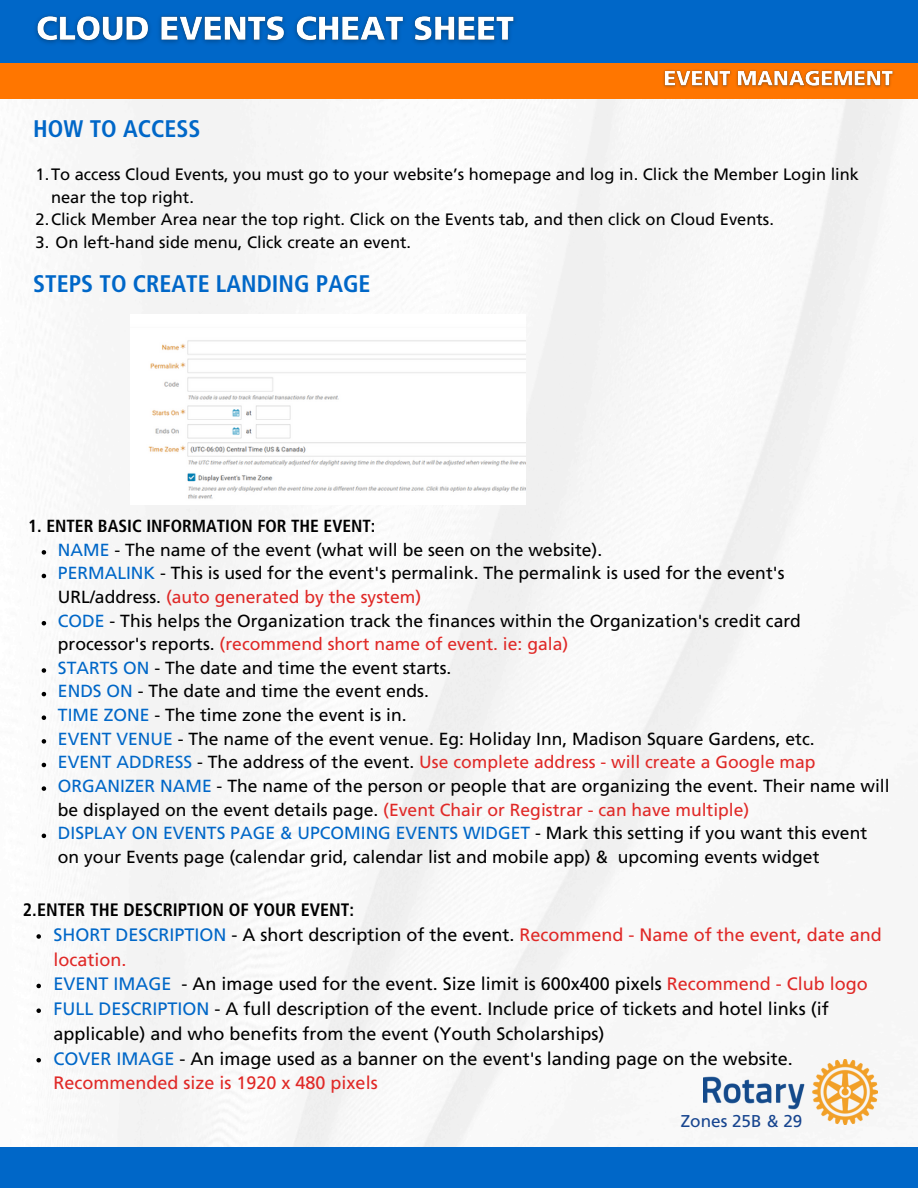
<style>
.page{position:relative;width:918px;height:1188px;background:#fff}
.page>*{position:absolute;margin:0;border:0;box-sizing:border-box;transform-origin:0 0}
.t1{font:700 condensed 24px "Frutiger LT Std";color:#0067c8}
.t2{font:18px/24.8px "Frutiger LT 55 Rm";color:#000}
.t3{font:18px/24.8px "Frutiger LT 55 Rm";color:#e02927}
.t4{font:700 condensed 18px "Frutiger LT Std";color:#000}
.t5{font:17.55px/23.7px "Frutiger LT 55 Rm";color:#000}
.t6{font:17.55px "Frutiger LT 55 Rm";color:#e02927}
.t7{font:700 condensed 17.55px "Frutiger LT Std";color:#000}
.t8{font:17.1px "Frutiger LT 55 Rm";color:#17458f}
.t9{font:16.5px/22.5px "Frutiger LT 55 Rm";color:#000}
.s1{color:#0067c8}
.s2{color:#e02927}
.s3{color:#000}
</style>
<div class="page">
<img style="left:0;top:98px;width:918px;height:1049px">
<img style="left:131px;top:314px;width:394px;height:190px">
<svg style="left:42px;top:550px;width:4px;height:5px"></svg>
<svg style="left:42px;top:574px;width:4px;height:4px"></svg>
<svg style="left:42px;top:621px;width:4px;height:4px"></svg>
<svg style="left:42px;top:668px;width:4px;height:5px"></svg>
<svg style="left:42px;top:692px;width:4px;height:4px"></svg>
<svg style="left:42px;top:715px;width:4px;height:5px"></svg>
<svg style="left:42px;top:739px;width:4px;height:5px"></svg>
<svg style="left:42px;top:763px;width:4px;height:4px"></svg>
<svg style="left:42px;top:786px;width:4px;height:5px"></svg>
<svg style="left:42px;top:834px;width:4px;height:4px"></svg>
<svg style="left:36px;top:934px;width:5px;height:5px"></svg>
<svg style="left:36px;top:984px;width:5px;height:4px"></svg>
<svg style="left:36px;top:1008px;width:5px;height:5px"></svg>
<svg style="left:36px;top:1058px;width:5px;height:4px"></svg>
<div style="left:0;top:1147px;width:918px;height:41px;background:#0067c8"></div>
<img style="left:703px;top:1059px;width:174px;height:66px">
<div style="left:0;top:63px;width:918px;height:35px;background:#ff7600"></div>
<div style="left:0;top:0;width:918px;height:63px;background:#0067c8"></div>
<img style="left:35px;top:15px;width:480px;height:29px">
<img style="left:663px;top:70px;width:231px;height:18px">
<h2 class="t1" style="left:33px;top:119px;width:169px">HOW TO ACCESS</h2>
<p class="t9" style="left:51px;top:164px;width:810px;text-indent:-15px">1.To access Cloud Events, you must go to your website’s homepage and log in. Click the Member Login link near the top right.</p>
<p class="t9" style="left:36px;top:209px;width:740px">2.Click Member Area near the top right. Click on the Events tab, and then click on Cloud Events.</p>
<p class="t9" style="left:36px;top:232px;width:377px">3. On left-hand side menu, Click create an event.</p>
<h2 class="t1" style="left:33px;top:274px;width:339px">STEPS TO CREATE LANDING PAGE</h2>
<p class="t7" style="left:28px;top:519px;width:349px">1. ENTER BASIC INFORMATION FOR THE EVENT:</p>
<h4 class="t5" style="left:58px;top:539px;width:546px"><span class="s1">NAME</span> - The name of the event (what will be seen on the website).</h4>
<p class="t5" style="left:58px;top:562px;width:728px"><span class="s1">PERMALINK</span> - This is used for the event's permalink. The permalink is used for the event's<br>URL/address. <span class="s2">(auto generated by the system)</span></p>
<p class="t5" style="left:58px;top:609px;width:745px"><span class="s1">CODE</span> - This helps the Organization track the finances within the Organization's credit card processor's reports. <span class="s2">(recommend short name of event. ie: gala)</span></p>
<p class="t5" style="left:58px;top:657px;width:395px"><span class="s1">STARTS ON</span> - The date and time the event starts.</p>
<p class="t5" style="left:58px;top:680px;width:373px"><span class="s1">ENDS ON</span> - The date and time the event ends.</p>
<p class="t5" style="left:58px;top:704px;width:350px"><span class="s1">TIME ZONE</span> - The time zone the event is in.</p>
<p class="t5" style="left:58px;top:728px;width:758px"><span class="s1">EVENT VENUE</span> - The name of the event venue. Eg: Holiday Inn, Madison Square Gardens, etc.</p>
<p class="t6" style="left:58px;top:754px;width:759px"><span class="s1">EVENT ADDRESS</span> <span class="s3">- The address of the event.</span> Use complete address - will create a Google map</p>
<p class="t5" style="left:58px;top:775px;width:833px"><span class="s1">ORGANIZER NAME</span> - The name of the person or people that are organizing the event. Their name will be displayed on the event details page. <span class="s2">(Event Chair or Registrar - can have multiple)</span></p>
<p class="t5" style="left:58px;top:822px;width:811px"><span class="s1">DISPLAY ON EVENTS PAGE &amp; UPCOMING EVENTS WIDGET</span> - Mark this setting if you want this event on your Events page (calendar grid, calendar list and mobile app) &amp; upcoming events widget</p>
<p class="t4" style="left:23px;top:903px;width:333px">2.ENTER THE DESCRIPTION OF YOUR EVENT:</p>
<h4 class="t3" style="left:54px;top:923px;width:830px"><span class="s1">SHORT DESCRIPTION</span> <span class="s3">- A short description of the event.</span> Recommend - Name of the event, date and location.</h4>
<p class="t2" style="left:54px;top:973px;width:816px"><span class="s1">EVENT IMAGE</span> - An image used for the event. Size limit is 600x400 pixels <span class="s2">Recommend - Club logo</span></p>
<p class="t2" style="left:54px;top:997px;width:777px"><span class="s1">FULL DESCRIPTION</span> - A full description of the event. Include price of tickets and hotel links (if applicable) and who benefits from the event (Youth Scholarships)<br><span class="s1">COVER IMAGE</span> - An image used as a banner on the event's landing page on the website.</p>
<p class="t3" style="left:54px;top:1072px;width:326px">Recommended size is 1920 x 480 pixels</p>
<p class="t8" style="left:681px;top:1114px;width:123px">Zones 25B &amp; 29</p>
</div>
